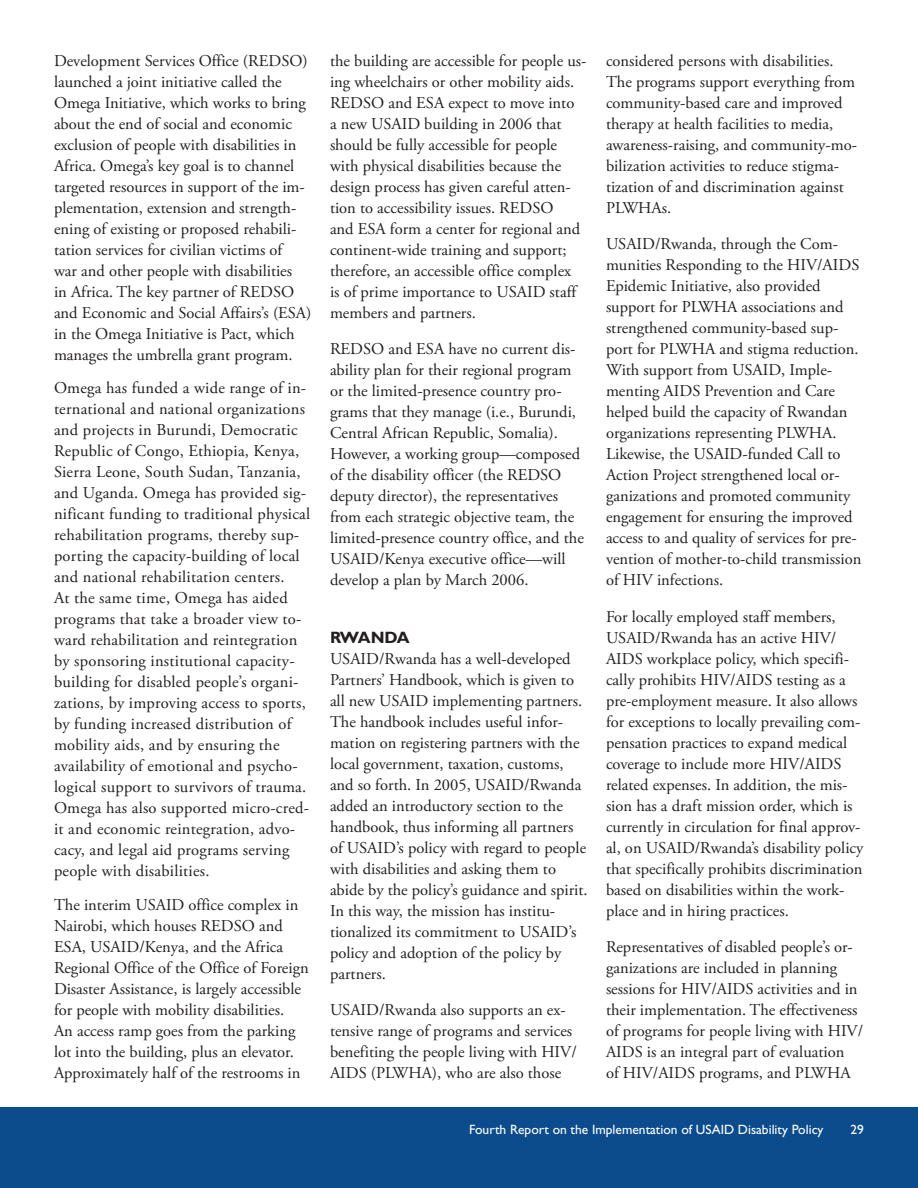
<style>
.page{position:relative;width:918px;height:1188px;background:#fff}
.page>*{position:absolute;margin:0;border:0;box-sizing:border-box;transform-origin:0 0}
.t1{font:16.5px/21px "Adobe Garamond Pro";color:#231f20}
.t2{font:700 16.5px "Gill Sans Std";letter-spacing:-.06em;color:#231f20}
.t3{font:13.5px "Gill Sans Std";color:#fff}
</style>
<div class="page">
<div style="left:0;top:1108px;width:918px;height:80px;background:#0c4c8d"></div>
<p class="t1" style="left:54px;top:51px;width:259px">Development Services Office (REDSO) launched a joint initiative called the Omega Initiative, which works to bring about the end of social and economic exclusion of people with disabilities in Africa. Omega’s key goal is to channel targeted resources in support of the im&shy;plementation, extension and strength&shy;ening of existing or proposed rehabili&shy;tation services for civilian victims of<br>war and other people with disabilities<br>in Africa. The key partner of REDSO and Economic and Social Affairs’s (ESA) in the Omega Initiative is Pact, which manages the umbrella grant program.</p>
<p class="t1" style="left:54px;top:378px;width:258px">Omega has funded a wide range of in&shy;ternational and national organizations and projects in Burundi, Democratic Republic of Congo, Ethiopia, Kenya, Sierra Leone, South Sudan, Tanzania, and Uganda. Omega has provided sig&shy;nificant funding to traditional physical rehabilitation programs, thereby sup&shy;porting the capacity-building of local and national rehabilitation centers.<br>At the same time, Omega has aided programs that take a broader view to&shy;ward rehabilitation and reintegration by sponsoring institutional capacity&shy;building for disabled people’s organi&shy;zations, by improving access to sports, by funding increased distribution of mobility aids, and by ensuring the availability of emotional and psycho&shy;logical support to survivors of trauma.<br>Omega has also supported micro-cred&shy;it and economic reintegration, advo&shy;cacy, and legal aid programs serving people with disabilities.</p>
<p class="t1" style="left:54px;top:895px;width:256px">The interim USAID office complex in Nairobi, which houses REDSO and ESA, USAID/Kenya, and the Africa Regional Office of the Office of Foreign Disaster Assistance, is largely accessible for people with mobility disabilities.<br>An access ramp goes from the parking lot into the building, plus an elevator.<br>Approximately half of the restrooms in</p>
<p class="t1" style="left:330px;top:51px;width:258px">the building are accessible for people us&shy;ing wheelchairs or other mobility aids.<br>REDSO and ESA expect to move into<br>a new USAID building in 2006 that should be fully accessible for people with physical disabilities because the design process has given careful atten&shy;tion to accessibility issues. REDSO<br>and ESA form a center for regional and continent-wide training and support; therefore, an accessible office complex<br>is of prime importance to USAID staff members and partners.</p>
<p class="t1" style="left:330px;top:339px;width:255px">REDSO and ESA have no current dis&shy;ability plan for their regional program or the limited-presence country pro&shy;grams that they manage (i.e., Burundi, Central African Republic, Somalia).<br>However, a working group—composed of the disability officer (the REDSO deputy director), the representatives from each strategic objective team, the limited-presence country office, and the USAID/Kenya executive office—will develop a plan by March 2006.</p>
<p class="t2" style="left:330px;top:627px;width:81px">RWANDA</p>
<p class="t1" style="left:330px;top:649px;width:259px">USAID/Rwanda has a well-developed Partners’ Handbook, which is given to all new USAID implementing partners.<br>The handbook includes useful infor&shy;mation on registering partners with the local government, taxation, customs, and so forth. In 2005, USAID/Rwanda added an introductory section to the handbook, thus informing all partners of USAID’s policy with regard to people with disabilities and asking them to abide by the policy’s guidance and spirit.<br>In this way, the mission has institu&shy;tionalized its commitment to USAID’s policy and adoption of the policy by partners.</p>
<p class="t1" style="left:330px;top:1000px;width:248px">USAID/Rwanda also supports an ex&shy;tensive range of programs and services benefiting the people living with HIV/ AIDS (PLWHA), who are also those</p>
<p class="t1" style="left:606px;top:51px;width:253px">considered persons with disabilities.<br>The programs support everything from community-based care and improved therapy at health facilities to media, awareness-raising, and community-mo&shy;bilization activities to reduce stigma&shy;tization of and discrimination against PLWHAs.</p>
<p class="t1" style="left:606px;top:234px;width:257px">USAID/Rwanda, through the Com&shy;munities Responding to the HIV/AIDS Epidemic Initiative, also provided support for PLWHA associations and strengthened community-based sup&shy;port for PLWHA and stigma reduction.<br>With support from USAID, Imple&shy;menting AIDS Prevention and Care helped build the capacity of Rwandan organizations representing PLWHA.<br>Likewise, the USAID-funded Call to Action Project strengthened local or&shy;ganizations and promoted community engagement for ensuring the improved access to and quality of services for pre&shy;vention of mother-to-child transmission of HIV infections.</p>
<p class="t1" style="left:606px;top:606px;width:259px">For locally employed staff members, USAID/Rwanda has an active HIV/ AIDS workplace policy, which specifi&shy;cally prohibits HIV/AIDS testing as a pre-employment measure. It also allows for exceptions to locally prevailing com&shy;pensation practices to expand medical coverage to include more HIV/AIDS related expenses. In addition, the mis&shy;sion has a draft mission order, which is currently in circulation for final approv&shy;al, on USAID/Rwanda’s disability policy that specifically prohibits discrimination based on disabilities within the work&shy;place and in hiring practices.</p>
<p class="t1" style="left:606px;top:937px;width:259px">Representatives of disabled people’s or&shy;ganizations are included in planning sessions for HIV/AIDS activities and in their implementation. The effectiveness of programs for people living with HIV/ AIDS is an integral part of evaluation<br>of HIV/AIDS programs, and PLWHA</p>
<p class="t3" style="left:469px;top:1122px;width:356px">Fourth Report on the Implementation of USAID Disability Policy</p>
<p class="t3" style="left:851px;top:1122px;width:15px">29</p>
</div>
